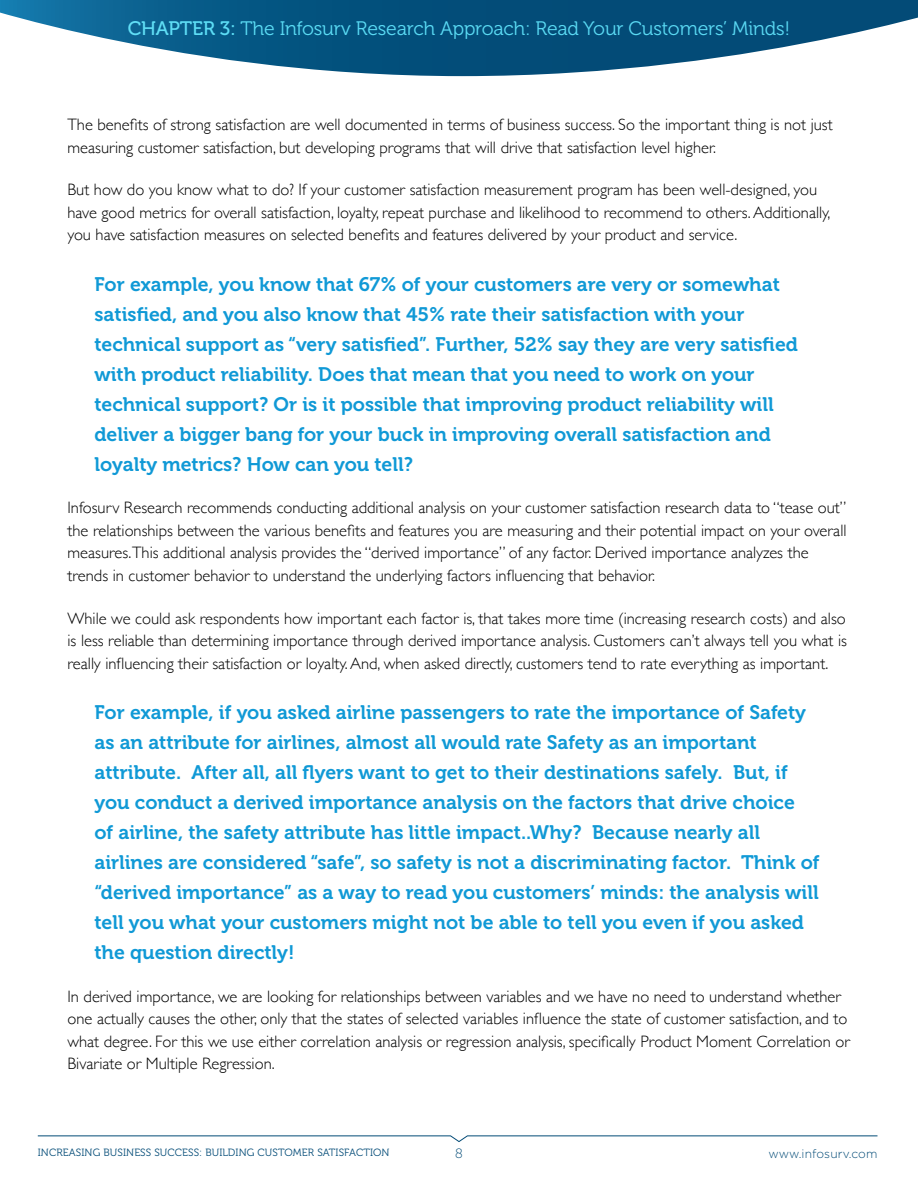
<style>
.page{position:relative;width:918px;height:1188px;background:#fff}
.page>*{position:absolute;margin:0;border:0;box-sizing:border-box;transform-origin:0 0}
.INFOSURV_BODY{font:19.5px/30px "Museo 700";color:#1099d6}
.t1{font:19.5px "Museo 300";letter-spacing:-.01em;color:#58c9e8}
.INFOSURV_BODY-2{font:300 16.5px/22.5px "Gill Sans";color:#000}
.t2{font:13.5px "Museo 100";color:#034b77}
.t3{font:300 12px "Gotham";letter-spacing:.01em;color:#034b77}
.t4{font:10.5px "Museo 300";letter-spacing:.01em;color:#034b77}
.s1{font-family:"Museo 500"}
</style>
<div class="page">
<svg style="left:37px;top:1135px;width:841px;height:7px"></svg>
<svg style="left:0;top:0;width:918px;height:76px"></svg>
<p class="t1" style="left:128px;top:18px;width:664px"><span class="s1">CHAPTER 3:</span> The Infosurv Research Approach: Read Your Customers’ Minds!</p>
<p class="INFOSURV_BODY-2" style="left:68px;top:113px;width:767px">The benefits of strong satisfaction are well documented in terms of business success. So the important thing is not just measuring customer satisfaction, but developing programs that will drive that satisfaction level higher.</p>
<p class="INFOSURV_BODY-2" style="left:68px;top:178px;width:764px">But how do you know what to do? If your customer satisfaction measurement program has been well-designed, you have good metrics for overall satisfaction, loyalty, repeat purchase and likelihood to recommend to others. Additionally, you have satisfaction measures on selected benefits and features delivered by your product and service.</p>
<p class="INFOSURV_BODY" style="left:94px;top:269px;width:705px">For example, you know that 67% of your customers are very or somewhat satisfied, and you also know that 45% rate their satisfaction with your technical support as “very satisfied”. Further, 52% say they are very satisfied with product reliability. Does that mean that you need to work on your technical support? Or is it possible that improving product reliability will deliver a bigger bang for your buck in improving overall satisfaction and loyalty metrics? How can you tell?</p>
<p class="INFOSURV_BODY-2" style="left:68px;top:496px;width:781px">Infosurv Research recommends conducting additional analysis on your customer satisfaction research data to “tease out” the relationships between the various benefits and features you are measuring and their potential impact on your overall measures.This additional analysis provides the “derived importance” of any factor. Derived importance analyzes the trends in customer behavior to understand the underlying factors influencing that behavior.</p>
<p class="INFOSURV_BODY-2" style="left:68px;top:606px;width:781px;text-align:justify">While we could ask respondents how important each factor is, that takes more time (increasing research costs) and also is less reliable than determining importance through derived importance analysis. Customers can’t always tell you what is really influencing their satisfaction or loyalty. And, when asked directly, customers tend to rate everything as important.</p>
<p class="INFOSURV_BODY" style="left:94px;top:697px;width:727px">For example, if you asked airline passengers to rate the importance of Safety as an attribute for airlines, almost all would rate Safety as an important attribute. After all, all flyers want to get to their destinations safely. But, if you conduct a derived importance analysis on the factors that drive choice<br>of airline, the safety attribute has little impact..Why? Because nearly all airlines are considered “safe”, so safety is not a discriminating factor. Think of “derived importance” as a way to read you customers’ minds: the analysis will tell you what your customers might not be able to tell you even if you asked the question directly!</p>
<p class="INFOSURV_BODY-2" style="left:68px;top:984px;width:784px">In derived importance, we are looking for relationships between variables and we have no need to understand whether one actually causes the other, only that the states of selected variables influence the state of customer satisfaction, and to what degree. For this we use either correlation analysis or regression analysis, specifically Product Moment Correlation or Bivariate or Multiple Regression.</p>
<p class="t4" style="left:38px;top:1147px;width:353px">INCREASING BUSINESS SUCCESS: BUILDING CUSTOMER SATISFACTION</p>
<p class="t2" style="left:455px;top:1146px;width:9px">8</p>
<p class="t3" style="left:768px;top:1146px;width:111px">www.infosurv.com</p>
</div>
